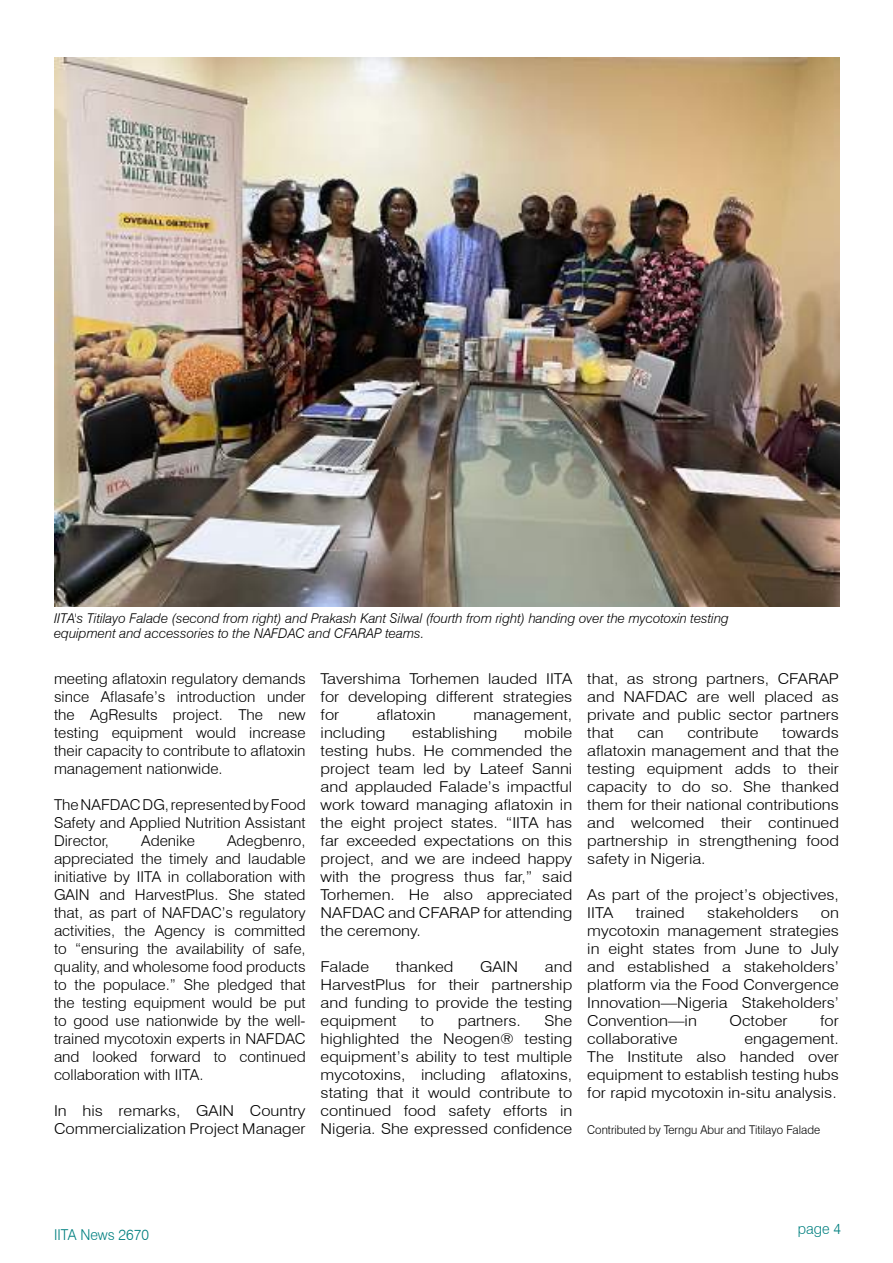
<style>
.page{position:relative;width:893px;height:1263px;background:#fff}
.page>*{position:absolute;margin:0;border:0;box-sizing:border-box;transform-origin:0 0}
.t1{font:300 15px/18px "Swiss 721 BT";color:#000;text-align:justify;scale:1.1 1}
.t2{font:300 15px/18px "Swiss 721 BT";color:#000;text-align:justify}
.t3{font:300 15px "Swiss 721 BT";color:#008080;scale:.95 1}
.t4{font:italic 300 13.5px/15px "Swiss 721 BT";color:#000}
.t5{font:300 12px "Swiss 721 BT";color:#000;scale:.96 1}
</style>
<div class="page">
<img style="left:54px;top:58px;width:785px;height:549px">
<p class="t4" style="left:54px;top:610px;width:676px">IITA's Titilayo Falade (second from right) and Prakash Kant Silwal (fourth from right) handing over the mycotoxin testing equipment and accessories to the NAFDAC and CFARAP teams.</p>
<p class="t2" style="left:54px;top:670px;width:253px">meeting aflatoxin regulatory demands since Aflasafe’s introduction under the AgResults project. The new testing equipment would increase their capacity to contribute to aflatoxin management nationwide.</p>
<p class="t2" style="left:54px;top:796px;width:253px">The NAFDAC DG, represented by Food Safety and Applied Nutrition Assistant Director,</p>
<p class="t2" style="left:54px;top:832px;width:253px;text-indent:173px">Adegbenro, appreciated the timely and laudable initiative by IITA in collaboration with GAIN and HarvestPlus. She stated that, as part of NAFDAC’s regulatory activities, the Agency is committed to “ensuring the availability of safe, quality, and wholesome food products to the populace.” She pledged that the testing equipment would be put to good use nationwide by the well&shy;trained mycotoxin experts in NAFDAC and looked forward to continued collaboration with IITA.</p>
<p class="t1" style="left:54px;top:1102px;width:230px">In his remarks, GAIN Country<br>Commercialization Project Manager</p>
<p class="t2" style="left:141px;top:832px;width:55px">Adenike</p>
<p class="t1" style="left:321px;top:670px;width:230px">Tavershima Torhemen lauded IITA for developing different strategies for</p>
<p class="t1" style="left:377px;top:706px;width:55px">aflatoxin</p>
<p class="t1" style="left:473px;top:706px;width:91px">management,</p>
<p class="t1" style="left:321px;top:724px;width:60px">including</p>
<p class="t1" style="left:412px;top:724px;width:79px">establishing</p>
<p class="t1" style="left:321px;top:724px;width:230px;text-indent:204px">mobile testing hubs. He commended the project team led by Lateef Sanni and applauded Falade’s impactful work toward managing aflatoxin in the eight project states. “IITA has far exceeded expectations on this project, and we are indeed happy with the progress thus far,” said Torhemen. He also appreciated NAFDAC and CFARAP for attending the ceremony.</p>
<p class="t1" style="left:321px;top:958px;width:46px">Falade</p>
<p class="t1" style="left:396px;top:958px;width:54px">thanked</p>
<p class="t1" style="left:480px;top:958px;width:36px">GAIN</p>
<p class="t1" style="left:321px;top:958px;width:230px;text-indent:224px">and HarvestPlus for their partnership and funding to provide the testing equipment</p>
<p class="t1" style="left:321px;top:1012px;width:230px;text-indent:224px">She highlighted the Neogen® testing equipment’s ability to test multiple mycotoxins, including aflatoxins, stating that it would contribute to continued food safety efforts in Nigeria. She expressed confidence</p>
<p class="t1" style="left:420px;top:1012px;width:14px">to</p>
<p class="t1" style="left:458px;top:1012px;width:59px">partners.</p>
<p class="t1" style="left:587px;top:670px;width:230px">that, as strong partners, CFARAP and NAFDAC are well placed as private and public sector partners that</p>
<p class="t1" style="left:587px;top:724px;width:230px;text-indent:195px">towards aflatoxin management and that the testing equipment adds to their capacity to do so. She thanked them for their national contributions and welcomed their continued partnership in strengthening food safety in Nigeria.</p>
<p class="t1" style="left:587px;top:886px;width:230px">As part of the project’s objectives,<br>IITA</p>
<p class="t1" style="left:638px;top:724px;width:25px">can</p>
<p class="t1" style="left:687px;top:724px;width:66px">contribute</p>
<p class="t1" style="left:636px;top:904px;width:46px">trained</p>
<p class="t1" style="left:707px;top:904px;width:84px">stakeholders</p>
<p class="t1" style="left:587px;top:904px;width:230px;text-indent:234px">on mycotoxin management strategies in eight states from June to July and established a stakeholders’ platform via the Food Convergence Innovation—Nigeria Stakeholders’ Convention—in</p>
<p class="t1" style="left:730px;top:1012px;width:54px">October</p>
<p class="t1" style="left:820px;top:1012px;width:18px">for</p>
<p class="t1" style="left:587px;top:1030px;width:84px">collaborative</p>
<p class="t1" style="left:587px;top:1030px;width:230px;text-indent:157px">engagement.<br>The Institute also handed over equipment to establish testing hubs for rapid mycotoxin in-situ analysis.</p>
<p class="t5" style="left:587px;top:1122px;width:244px">Contributed by Terngu Abur and Titilayo Falade</p>
<p class="t3" style="left:54px;top:1225px;width:101px">IITA News 2670</p>
<p class="t3" style="left:798px;top:1220px;width:47px">page 4</p>
</div>
